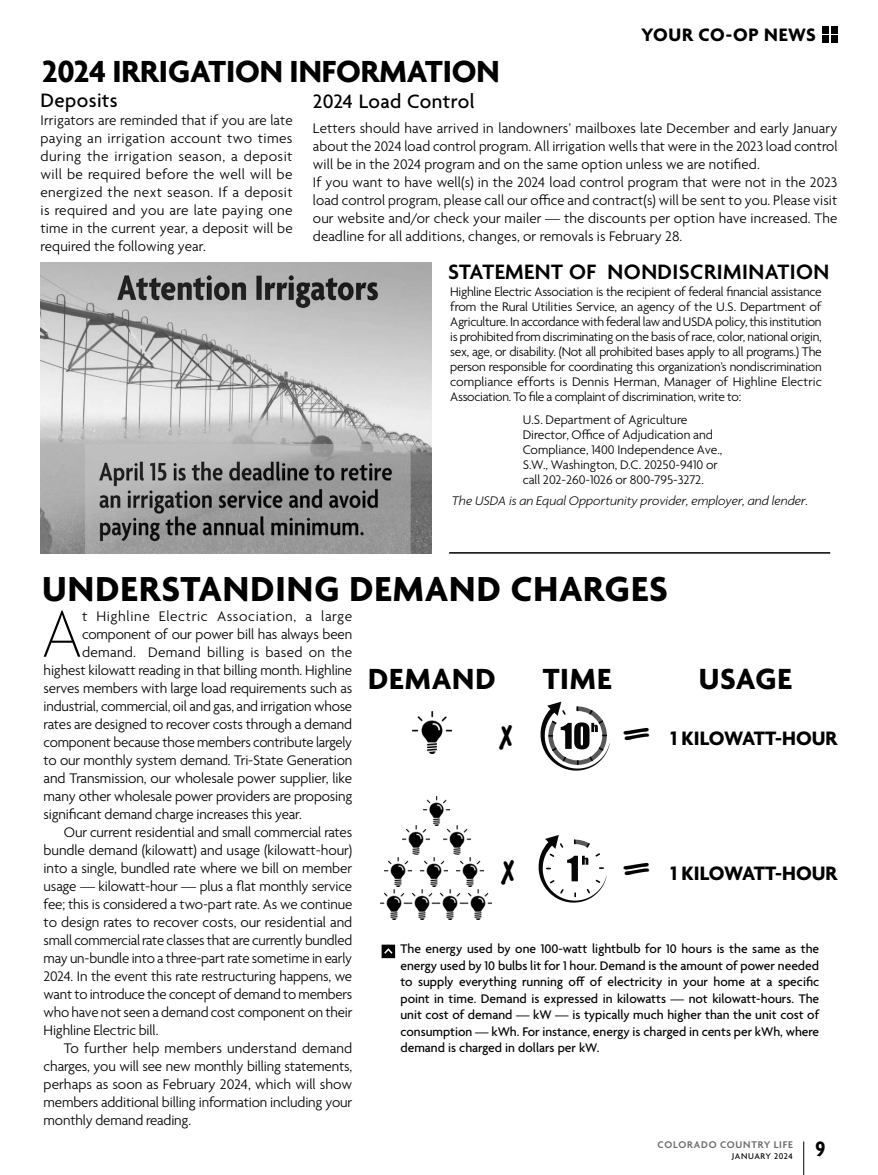
<style>
.page{position:relative;width:878px;height:1175px;background:#fff}
.page>*{position:absolute;margin:0;border:0;box-sizing:border-box;transform-origin:0 0}
.t1{font:100 71.4px "Agenda";color:#000}
.t2{font:700 45px "Marydale";color:#000}
.t3{font:700 37.5px "Agenda";letter-spacing:.03em;color:#000}
.t4{font:700 33px "Agenda";color:#000}
.t5{font:700 31.5px "Agenda";letter-spacing:.03em;color:#000}
.t6{font:600 22.5px "Agenda";letter-spacing:.02em;color:#000}
.t7{font:700 condensed 22.5px "Agenda";color:#000}
.t8{font:700 21px "Agenda";color:#000}
.t9{font:500 21px "Agenda";letter-spacing:.015em;color:#000}
.t10{font:700 19.5px "Agenda";letter-spacing:.03em;color:#000}
.t11{font:300 15px/18px "Agenda";letter-spacing:-.01em;color:#000;text-align:justify}
.t12{font:300 15px/18px "Agenda";letter-spacing:.01em;color:#000}
.t13{font:300 15px "Agenda";letter-spacing:.04em;color:#000}
.t14{font:300 15px "Agenda";letter-spacing:.015em;color:#000}
.t15{font:300 13.5px/15px "Agenda";color:#000;text-align:justify}
.t16{font:500 13.5px/16.5px "Agenda";color:#000;text-align:justify}
.t17{font:italic 300 13.5px "Agenda";color:#000}
.t18{font:600 10.5px "Agenda";letter-spacing:.07em;color:#6d6d6d}
.t19{font:500 9px "Agenda";letter-spacing:.055em;color:#000}
</style>
<div class="page">
<img style="left:40px;top:263px;width:392px;height:290px">
<svg style="left:381px;top:944px;width:14px;height:14px"></svg>
<hr style="left:449px;top:552px;width:381px;height:1px;background:#000">
<svg style="left:540px;top:701px;width:69px;height:69px"></svg>
<svg style="left:538px;top:835px;width:68px;height:67px"></svg>
<img style="left:402px;top:825px;width:27px;height:30px">
<img style="left:384px;top:857px;width:27px;height:29px">
<img style="left:380px;top:889px;width:111px;height:30px">
<img style="left:420px;top:857px;width:27px;height:29px">
<img style="left:456px;top:857px;width:27px;height:29px">
<img style="left:423px;top:796px;width:27px;height:29px">
<img style="left:443px;top:825px;width:27px;height:30px">
<img style="left:412px;top:711px;width:39px;height:42px">
<hr style="left:803px;top:1141px;width:1px;height:33px;background:#000">
<div style="left:830px;top:36px;width:7px;height:7px;background:#000"></div>
<div style="left:830px;top:26px;width:7px;height:7px;background:#000"></div>
<div style="left:821px;top:36px;width:7px;height:7px;background:#000"></div>
<div style="left:821px;top:26px;width:7px;height:7px;background:#000"></div>
<h3 class="t4" style="left:42px;top:54px;width:459px">2024 IRRIGATION INFORMATION</h3>
<h3 class="t10" style="left:641px;top:24px;width:176px">YOUR CO-OP NEWS</h3>
<h3 class="t9" style="left:40px;top:89px;width:79px">Deposits</h3>
<p class="t11" style="left:40px;top:112px;width:254px">Irrigators are reminded that if you are late paying an irrigation account two times during the irrigation season, a deposit will be required before the well will be energized the next season. If a deposit is required and you are late paying one time in the current year, a deposit will be required the following year.</p>
<h3 class="t9" style="left:313px;top:90px;width:163px">2024 Load Control</h3>
<p class="t12" style="left:313px;top:120px;width:526px">Letters should have arrived in landowners’ mailboxes late December and early January about the 2024 load control program. All irrigation wells that were in the 2023 load control will be in the 2024 program and on the same option unless we are notified.<br>If you want to have well(s) in the 2024 load control program that were not in the 2023 load control program, please call our office and contract(s) will be sent to you. Please visit our website and/or check your mailer — the discounts per option have increased. The deadline for all additions, changes, or removals is February 28.</p>
<h3 class="t6" style="left:448px;top:259px;width:382px">STATEMENT OF NONDISCRIMINATION</h3>
<p class="t15" style="left:450px;top:285px;width:373px">Highline Electric Association is the recipient of federal financial assistance from the Rural Utilities Service, an agency of the U.S. Department of Agriculture. In accordance with federal law and USDA policy, this institution is prohibited from discriminating on the basis of race, color, national origin, sex, age, or disability. (Not all prohibited bases apply to all programs.) The person responsible for coordinating this organization’s nondiscrimination compliance efforts is Dennis Herman, Manager of Highline Electric Association. To file a complaint of discrimination, write to:</p>
<p class="t15" style="left:522px;top:413px;width:201px;text-align:left">U.S. Department of Agriculture Director, Office of Adjudication and Compliance, 1400 Independence Ave., S.W., Washington, D.C. 20250-9410 or call 202-260-1026 or 800-795-3272.</p>
<p class="t17" style="left:452px;top:492px;width:358px">The USDA is an Equal Opportunity provider, employer, and lender.</p>
<h3 class="t3" style="left:42px;top:568px;width:627px">UNDERSTANDING DEMAND CHARGES</h3>
<h1 class="t1" style="left:41px;top:595px;width:43px">A</h1>
<p class="t13" style="left:82px;top:608px;width:272px">t Highline Electric Association, a large</p>
<p class="t11" style="left:82px;top:626px;width:272px">component of our power bill has always been</p>
<p class="t14" style="left:82px;top:644px;width:272px">demand. Demand billing is based on the</p>
<p class="t11" style="left:44px;top:662px;width:310px">highest kilowatt reading in that billing month. Highline</p>
<p class="t11" style="left:44px;top:680px;width:310px">serves members with large load requirements such as</p>
<p class="t11" style="left:44px;top:698px;width:310px">industrial, commercial, oil and gas, and irrigation whose</p>
<p class="t11" style="left:44px;top:716px;width:310px">rates are designed to recover costs through a demand</p>
<p class="t11" style="left:44px;top:734px;width:310px">component because those members contribute largely</p>
<p class="t11" style="left:44px;top:752px;width:310px">to our monthly system demand. Tri-State Generation</p>
<p class="t11" style="left:44px;top:770px;width:310px">and Transmission, our wholesale power supplier, like</p>
<p class="t11" style="left:44px;top:788px;width:310px">many other wholesale power providers are proposing</p>
<p class="t11" style="left:44px;top:806px;width:260px">significant demand charge increases this year.</p>
<p class="t11" style="left:64px;top:824px;width:290px">Our current residential and small commercial rates</p>
<p class="t11" style="left:44px;top:842px;width:310px">bundle demand (kilowatt) and usage (kilowatt-hour)</p>
<p class="t11" style="left:44px;top:860px;width:310px">into a single, bundled rate where we bill on member</p>
<p class="t11" style="left:44px;top:878px;width:310px">usage — kilowatt-hour — plus a flat monthly service</p>
<p class="t11" style="left:44px;top:896px;width:310px">fee; this is considered a two-part rate. As we continue</p>
<p class="t11" style="left:44px;top:914px;width:310px">to design rates to recover costs, our residential and</p>
<p class="t11" style="left:44px;top:932px;width:310px">small commercial rate classes that are currently bundled</p>
<p class="t11" style="left:44px;top:950px;width:310px">may un-bundle into a three-part rate sometime in early</p>
<p class="t11" style="left:44px;top:968px;width:310px">2024. In the event this rate restructuring happens, we</p>
<p class="t11" style="left:44px;top:986px;width:310px">want to introduce the concept of demand to members</p>
<p class="t11" style="left:44px;top:1004px;width:310px">who have not seen a demand cost component on their</p>
<p class="t11" style="left:44px;top:1022px;width:116px">Highline Electric bill.</p>
<p class="t12" style="left:64px;top:1040px;width:290px">To further help members understand demand</p>
<p class="t11" style="left:44px;top:1058px;width:310px">charges, you will see new monthly billing statements,</p>
<p class="t11" style="left:44px;top:1076px;width:310px">perhaps as soon as February 2024, which will show</p>
<p class="t11" style="left:44px;top:1094px;width:310px">members additional billing information including your</p>
<p class="t11" style="left:44px;top:1112px;width:149px">monthly demand reading.</p>
<h3 class="t5" style="left:368px;top:661px;width:129px">DEMAND</h3>
<h3 class="t5" style="left:543px;top:661px;width:70px">TIME</h3>
<h3 class="t5" style="left:698px;top:661px;width:95px">USAGE</h3>
<h2 class="t2" style="left:499px;top:703px;width:14px">x</h2>
<h2 class="t2" style="left:623px;top:703px;width:28px">=</h2>
<h3 class="t8" style="left:670px;top:727px;width:169px">1 KILOWATT-HOUR</h3>
<h2 class="t2" style="left:501px;top:838px;width:14px">x</h2>
<h2 class="t2" style="left:623px;top:838px;width:28px">=</h2>
<h3 class="t8" style="left:670px;top:862px;width:169px">1 KILOWATT-HOUR</h3>
<p class="t16" style="left:400px;top:941px;width:420px">The energy used by one 100-watt lightbulb for 10 hours is the same as the energy used by 10 bulbs lit for 1 hour. Demand is the amount of power needed to supply everything running off of electricity in your home at a specific point in time. Demand is expressed in kilowatts — not kilowatt-hours. The unit cost of demand — kW — is typically much higher than the unit cost of consumption — kWh. For instance, energy is charged in cents per kWh, where demand is charged in dollars per kW.</p>
<p class="t18" style="left:657px;top:1139px;width:137px">COLORADO COUNTRY LIFE</p>
<p class="t19" style="left:732px;top:1151px;width:62px">JANUARY 2024</p>
<h3 class="t7" style="left:815px;top:1136px;width:11px">9</h3>
</div>
